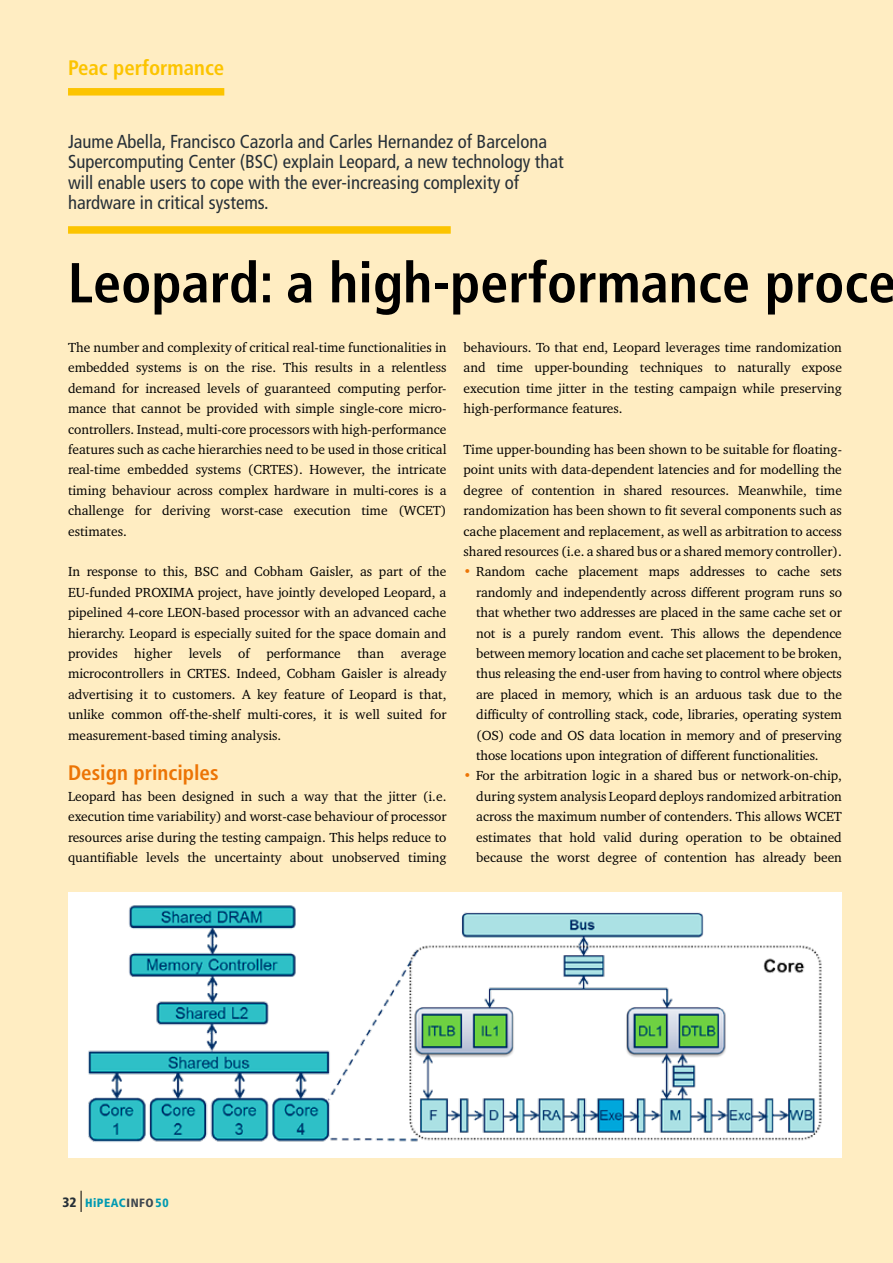
<style>
.page{position:relative;width:893px;height:1263px;background:#ffedc2}
.page>*{position:absolute;margin:0;border:0;box-sizing:border-box;transform-origin:0 0}
.t1{font:700 condensed 56.25px "Frutiger";color:#000}
.t2{font:700 condensed 21px "Frutiger";color:#ec7405}
.t3{font:700 condensed 21px "Frutiger";color:#fcc400}
.t4{font:condensed 18.75px/20.4px "Frutiger";color:#262f37}
.t5{font:13.5px/20.4px "Charter IT Cby BT";color:#000;text-align:justify}
.t6{font:900 condensed 12px "Frutiger";letter-spacing:.04em;color:#009ab2}
.s1{color:#ec7405}
.s2{font-size:13.5px;color:#262f37}
.s3{color:#3f474f}
</style>
<div class="page">
<div style="left:68px;top:88px;width:156px;height:8px;background:#fcc400"></div>
<div style="left:68px;top:226px;width:383px;height:8px;background:#fcc400"></div>
<div style="left:68px;top:893px;width:774px;height:265px;background:#fff"></div>
<img style="left:88px;top:905px;width:734px;height:237px">
<svg style="left:81px;top:1191px;width:1px;height:21px"></svg>
<h2 class="t3" style="left:68px;top:56px;width:158px">Peac performance</h2>
<h3 class="t4" style="left:68px;top:131px;width:497px">Jaume Abella, Francisco Cazorla and Carles Hernandez of Barcelona Supercomputing Center (BSC) explain Leopard, a new technology that will enable users to cope with the ever-increasing complexity of hardware in critical systems.</h3>
<h1 class="t1" style="left:68px;top:249px;width:830px">Leopard: a high-performance proce</h1>
<p class="t5" style="left:68px;top:337px;width:380px">The number and complexity of critical real-time functionalities in embedded systems is on the rise. This results in a relentless demand for increased levels of guaranteed computing perfor&shy;mance that cannot be provided with simple single-core micro&shy;controllers. Instead, multi-core processors with high-performance features such as cache hierarchies need to be used in those critical real-time embedded systems (CRTES). However, the intricate timing behaviour across complex hardware in multi-cores is a challenge for deriving worst-case execution time (WCET) estimates.</p>
<p class="t5" style="left:68px;top:561px;width:380px">In response to this, BSC and Cobham Gaisler, as part of the EU-funded PROXIMA project, have jointly developed Leopard, a pipelined 4-core LEON-based processor with an advanced cache hierarchy. Leopard is especially suited for the space domain and provides higher levels of performance than average microcontrollers in CRTES. Indeed, Cobham Gaisler is already advertising it to customers. A key feature of Leopard is that, unlike common off-the-shelf multi-cores, it is well suited for measurement-based timing analysis.</p>
<h2 class="t2" style="left:68px;top:761px;width:152px">Design principles</h2>
<p class="t5" style="left:68px;top:786px;width:380px">Leopard has been designed in such a way that the jitter (i.e. execution time variability) and worst-case behaviour of processor resources arise during the testing campaign. This helps reduce to quantifiable levels the uncertainty about unobserved timing</p>
<p class="t5" style="left:463px;top:337px;width:380px">behaviours. To that end, Leopard leverages time randomization and time upper-bounding techniques to naturally expose execution time jitter in the testing campaign while preserving high-performance features.</p>
<p class="t5" style="left:463px;top:439px;width:380px">Time upper-bounding has been shown to be suitable for floating&shy;point units with data-dependent latencies and for modelling the degree of contention in shared resources. Meanwhile, time randomization has been shown to fit several components such as cache placement and replacement, as well as arbitration to access shared resources (i.e. a shared bus or a shared memory controller).</p>
<p class="t5" style="left:476px;top:561px;width:367px;text-indent:-13px"><span class="s1">•</span> Random cache placement maps addresses to cache sets randomly and independently across different program runs so that whether two addresses are placed in the same cache set or not is a purely random event. This allows the dependence between memory location and cache set placement to be broken, thus releasing the end-user from having to control where objects are placed in memory, which is an arduous task due to the difficulty of controlling stack, code, libraries, operating system (OS) code and OS data location in memory and of preserving those locations upon integration of different functionalities.</p>
<p class="t5" style="left:476px;top:765px;width:367px;text-indent:-13px"><span class="s1">•</span> For the arbitration logic in a shared bus or network-on-chip, during system analysis Leopard deploys randomized arbitration across the maximum number of contenders. This allows WCET estimates that hold valid during operation to be obtained because the worst degree of contention has already been</p>
<p class="t6" style="left:62px;top:1196px;width:108px"><span class="s2">32</span> HiPEAC<span class="s3">INFO</span>50</p>
</div>
